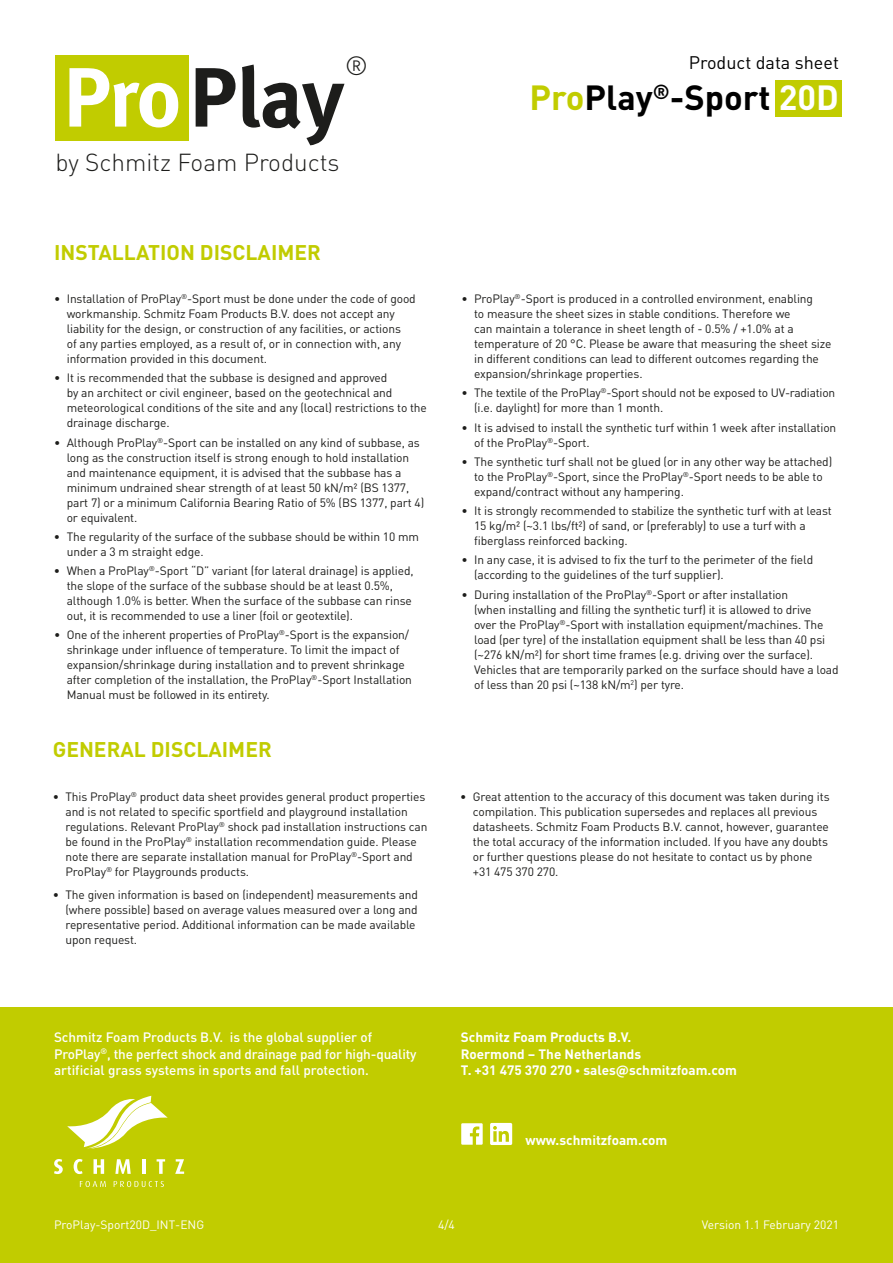
<style>
.page{position:relative;width:893px;height:1263px;background:#fff}
.page>*{position:absolute;margin:0;border:0;box-sizing:border-box;transform-origin:0 0}
.t1{font:700 34.5px "DIN";color:#000}
.t2{font:300 26.1px "DIN Pro";color:#1d1d1b}
.t3{font:300 24.3px "DIN Pro";color:#1d1d1b}
.t4{font:700 21px "DIN";color:#c1cc00}
.t5{font:18px "DIN";color:#000}
.t6{font:500 13.5px/16.5px "DIN Pro";color:#fff}
.t7{font:700 13.5px/16.5px "DIN Pro";color:#fff}
.t8{font:12px/15px "DIN";letter-spacing:-.01em;color:#1d1d1b}
.t9{font:12px "DIN";color:#fff}
.s1{color:#c1cc00}
.s2{color:#fff}
.s3{font-size:10.5px}
</style>
<div class="page">
<div style="left:0;top:1008px;width:893px;height:255px;background:#c1cc00"></div>
<svg style="left:461px;top:1123px;width:22px;height:22px"></svg>
<svg style="left:490px;top:1123px;width:22px;height:22px"></svg>
<div style="left:775px;top:80px;width:67px;height:37px;background:#c1cc00"></div>
<div style="left:55px;top:55px;width:134px;height:86px;background:#c1cc00"></div>
<svg style="left:69px;top:68px;width:109px;height:60px"></svg>
<svg style="left:196px;top:68px;width:40px;height:59px"></svg>
<svg style="left:242px;top:65px;width:102px;height:80px"></svg>
<svg style="left:54px;top:1159px;width:9px;height:15px"></svg>
<svg style="left:74px;top:1159px;width:9px;height:15px"></svg>
<svg style="left:94px;top:1159px;width:10px;height:15px"></svg>
<svg style="left:115px;top:1159px;width:16px;height:15px"></svg>
<hr style="left:142px;top:1159px;width:3px;height:15px;background:#fff">
<svg style="left:157px;top:1159px;width:8px;height:15px"></svg>
<svg style="left:175px;top:1159px;width:9px;height:15px"></svg>
<svg style="left:80px;top:1181px;width:26px;height:6px"></svg>
<svg style="left:114px;top:1181px;width:50px;height:6px"></svg>
<svg style="left:67px;top:1096px;width:101px;height:53px"></svg>
<h2 class="t2" style="left:345px;top:48px;width:25px">®</h2>
<h3 class="t3" style="left:55px;top:146px;width:286px">by Schmitz Foam Products</h3>
<h3 class="t4" style="left:54px;top:239px;width:268px">INSTALLATION DISCLAIMER</h3>
<p class="t8" style="left:67px;top:291px;width:351px;text-indent:-13px">• Installation of ProPlay<sup>®</sup>-Sport must be done under the code of good workmanship. Schmitz Foam Products B.V. does not accept any liability for the design, or construction of any facilities, or actions<br>of any parties employed, as a result of, or in connection with, any information provided in this document.</p>
<p class="t8" style="left:67px;top:370px;width:362px;text-indent:-13px">• It is recommended that the subbase is designed and approved<br>by an architect or civil engineer, based on the geotechnical and meteorological conditions of the site and any (local) restrictions to the drainage discharge.</p>
<p class="t8" style="left:67px;top:435px;width:359px;text-indent:-13px">• Although ProPlay<sup>®</sup>-Sport can be installed on any kind of subbase, as long as the construction itself is strong enough to hold installation and maintenance equipment, it is advised that the subbase has a minimum undrained shear strength of at least 50 kN/m² (BS 1377, part 7) or a minimum California Bearing Ratio of 5% (BS 1377, part 4) or equivalent.</p>
<p class="t8" style="left:67px;top:529px;width:354px;text-indent:-13px">• The regularity of the surface of the subbase should be within 10 mm under a 3 m straight edge.</p>
<p class="t8" style="left:67px;top:563px;width:348px;text-indent:-13px">• When a ProPlay<sup>®</sup>-Sport “D” variant (for lateral drainage) is applied, the slope of the surface of the subbase should be at least 0.5%, although 1.0% is better. When the surface of the subbase can rinse out, it is recommended to use a liner (foil or geotextile).</p>
<p class="t8" style="left:67px;top:627px;width:347px;text-indent:-13px">• One of the inherent properties of ProPlay<sup>®</sup>-Sport is the expansion/ shrinkage under influence of temperature. To limit the impact of expansion/shrinkage during installation and to prevent shrinkage after completion of the installation, the ProPlay<sup>®</sup>-Sport Installation Manual must be followed in its entirety.</p>
<h3 class="t4" style="left:53px;top:736px;width:221px">GENERAL DISCLAIMER</h3>
<p class="t8" style="left:65px;top:789px;width:363px;text-indent:-13px">• This ProPlay<sup>®</sup> product data sheet provides general product properties and is not related to specific sportfield and playground installation regulations. Relevant ProPlay<sup>®</sup> shock pad installation instructions can be found in the ProPlay<sup>®</sup> installation recommendation guide. Please note there are separate installation manual for ProPlay<sup>®</sup>-Sport and ProPlay<sup>®</sup> for Playgrounds products.</p>
<p class="t8" style="left:65px;top:887px;width:354px;text-indent:-13px">• The given information is based on (independent) measurements and (where possible) based on average values measured over a long and representative period. Additional information can be made available upon request.</p>
<p class="t6" style="left:54px;top:1028px;width:364px">Schmitz Foam Products B.V. is the global supplier of<br>ProPlay<sup>®</sup>, the perfect shock and drainage pad for high-quality artificial grass systems in sports and fall protection.</p>
<h3 class="t5" style="left:689px;top:51px;width:152px">Product data sheet</h3>
<h1 class="t1" style="left:529px;top:75px;width:311px"><span class="s1">Pro</span>Play<sup>®</sup>-Sport <span class="s2">20D</span></h1>
<p class="t8" style="left:474px;top:291px;width:359px;text-indent:-13px">• ProPlay<sup>®</sup>-Sport is produced in a controlled environment, enabling<br>to measure the sheet sizes in stable conditions. Therefore we<br>can maintain a tolerance in sheet length of - 0.5% / +1.0% at a temperature of 20 °C. Please be aware that measuring the sheet size in different conditions can lead to different outcomes regarding the expansion/shrinkage properties.</p>
<p class="t8" style="left:474px;top:385px;width:363px;text-indent:-13px">• The textile of the ProPlay<sup>®</sup>-Sport should not be exposed to UV-radiation (i.e. daylight) for more than 1 month.</p>
<p class="t8" style="left:474px;top:420px;width:364px;text-indent:-13px">• It is advised to install the synthetic turf within 1 week after installation of the ProPlay<sup>®</sup>-Sport.</p>
<p class="t8" style="left:474px;top:454px;width:360px;text-indent:-13px">• The synthetic turf shall not be glued (or in any other way be attached) to the ProPlay<sup>®</sup>-Sport, since the ProPlay<sup>®</sup>-Sport needs to be able to expand/contract without any hampering.</p>
<p class="t8" style="left:474px;top:503px;width:359px;text-indent:-13px">• It is strongly recommended to stabilize the synthetic turf with at least<br>15 kg/m² (~3.1 lbs/ft²) of sand, or (preferably) to use a turf with a fiberglass reinforced backing.</p>
<p class="t8" style="left:474px;top:552px;width:341px;text-indent:-13px">• In any case, it is advised to fix the turf to the perimeter of the field (according to the guidelines of the turf supplier).</p>
<p class="t8" style="left:474px;top:587px;width:366px;text-indent:-13px">• During installation of the ProPlay<sup>®</sup>-Sport or after installation<br>(when installing and filling the synthetic turf) it is allowed to drive<br>over the ProPlay<sup>®</sup>-Sport with installation equipment/machines. The load (per tyre) of the installation equipment shall be less than 40 psi (~276 kN/m²) for short time frames (e.g. driving over the surface).<br>Vehicles that are temporarily parked on the surface should have a load of less than 20 psi (~138 kN/m<sup>2</sup>) per tyre.</p>
<p class="t8" style="left:473px;top:789px;width:358px;text-indent:-13px">• Great attention to the accuracy of this document was taken during its compilation. This publication supersedes and replaces all previous datasheets. Schmitz Foam Products B.V. cannot, however, guarantee the total accuracy of the information included. If you have any doubts or further questions please do not hesitate to contact us by phone +31 475 370 270.</p>
<p class="t7" style="left:461px;top:1028px;width:277px">Schmitz Foam Products B.V.<br>Roermond – The Netherlands<br>T. +31 475 370 270 <span class="s3">•</span> sales@schmitzfoam.com</p>
<p class="t7" style="left:525px;top:1131px;width:143px">www.schmitzfoam.com</p>
<p class="t9" style="left:54px;top:1217px;width:152px">ProPlay-Sport20D_INT-ENG</p>
<p class="t9" style="left:438px;top:1217px;width:18px">4/4</p>
<p class="t9" style="left:702px;top:1217px;width:139px">Version 1.1 February 2021</p>
</div>
